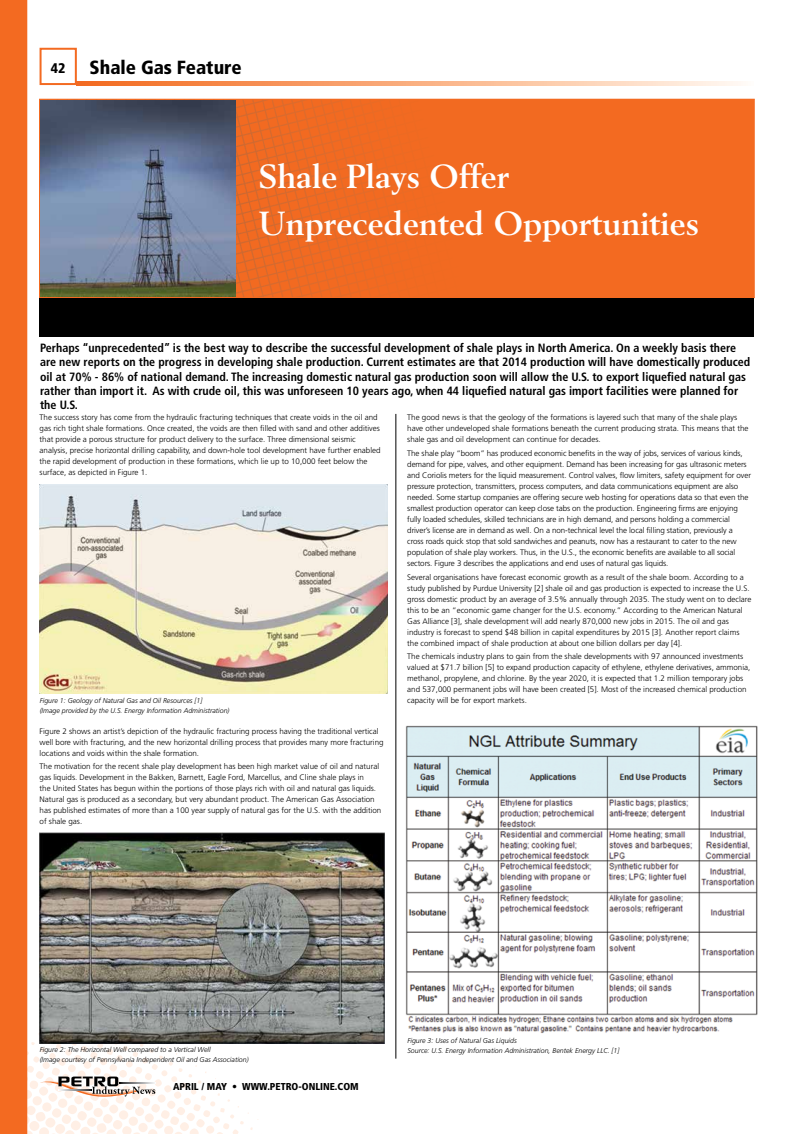
<style>
.page{position:relative;width:794px;height:1134px;background:#fff}
.page>*{position:absolute;margin:0;border:0;box-sizing:border-box;transform-origin:0 0}
.t1{font:700 33px/47px "Berling";color:#fff}
.t2{font:900 condensed 19px "Frutiger";color:#000}
.t3{font:900 condensed 14px "Frutiger";color:#000}
.t4{font:700 condensed 12px/14.4px "Frutiger";color:#000}
.t5{font:900 condensed 10px "Frutiger";color:#000}
.t6{font:300 8px/11px "Frutiger";color:#000}
.t7{font:italic 300 7px/10px "Frutiger";color:#000}
</style>
<div class="page">
<svg style="left:272px;top:81px;width:469px;height:4px;background:#fbc3a0"></svg>
<svg style="left:0;top:0;width:272px;height:1134px"></svg>
<svg style="left:58px;top:1090px;width:33px;height:1px"></svg>
<svg style="left:120px;top:1082px;width:35px;height:1px"></svg>
<div style="left:40px;top:99px;width:714px;height:199px;background:#f36a21"></div>
<img style="left:236px;top:101px;width:158px;height:195px">
<div style="left:39px;top:99px;width:716px;height:199px;border:1px solid #f36a21"></div>
<img style="left:40px;top:101px;width:196px;height:195px">
<div style="left:40px;top:298px;width:714px;height:38px;background:#000"></div>
<hr style="left:395px;top:414px;width:1px;height:645px;background:#000">
<img style="left:40px;top:485px;width:347px;height:208px">
<img style="left:40px;top:832px;width:344px;height:211px">
<img style="left:405px;top:725px;width:353px;height:308px">
<h3 class="t3" style="left:51px;top:60px;width:16px">42</h3>
<h2 class="t2" style="left:90px;top:56px;width:153px">Shale Gas Feature</h2>
<h1 class="t1" style="left:259px;top:152px;width:441px">Shale Plays Offer<br>Unprecedented Opportunities</h1>
<p class="t4" style="left:40px;top:340px;width:712px">Perhaps “unprecedented” is the best way to describe the successful development of shale plays in North America. On a weekly basis there are new reports on the progress in developing shale production. Current estimates are that 2014 production will have domestically produced oil at 70% - 86% of national demand. The increasing domestic natural gas production soon will allow the U.S. to export liquefied natural gas rather than import it. As with crude oil, this was unforeseen 10 years ago, when 44 liquefied natural gas import facilities were planned for the U.S.</p>
<p class="t6" style="left:40px;top:412px;width:342px">The success story has come from the hydraulic fracturing techniques that create voids in the oil and gas rich tight shale formations. Once created, the voids are then filled with sand and other additives that provide a porous structure for product delivery to the surface. Three dimensional seismic analysis, precise horizontal drilling capability, and down-hole tool development have further enabled the rapid development of production in these formations, which lie up to 10,000 feet below the surface, as depicted in Figure 1.</p>
<p class="t6" style="left:407px;top:412px;width:343px">The good news is that the geology of the formations is layered such that many of the shale plays have other undeveloped shale formations beneath the current producing strata. This means that the shale gas and oil development can continue for decades.</p>
<p class="t6" style="left:407px;top:448px;width:345px">The shale play “boom” has produced economic benefits in the way of jobs, services of various kinds, demand for pipe, valves, and other equipment. Demand has been increasing for gas ultrasonic meters and Coriolis meters for the liquid measurement. Control valves, flow limiters, safety equipment for over pressure protection, transmitters, process computers, and data communications equipment are also needed. Some startup companies are offering secure web hosting for operations data so that even the smallest production operator can keep close tabs on the production. Engineering firms are enjoying fully loaded schedules, skilled technicians are in high demand, and persons holding a commercial driver’s license are in demand as well. On a non-technical level the local filling station, previously a cross roads quick stop that sold sandwiches and peanuts, now has a restaurant to cater to the new population of shale play workers. Thus, in the U.S., the economic benefits are available to all social sectors. Figure 3 describes the applications and end uses of natural gas liquids.</p>
<p class="t6" style="left:407px;top:571px;width:345px">Several organisations have forecast economic growth as a result of the shale boom. According to a study published by Purdue University [2] shale oil and gas production is expected to increase the U.S. gross domestic product by an average of 3.5% annually through 2035. The study went on to declare this to be an “economic game changer for the U.S. economy.” According to the American Natural Gas Alliance [3], shale development will add nearly 870,000 new jobs in 2015. The oil and gas industry is forecast to spend $48 billion in capital expenditures by 2015 [3]. Another report claims the combined impact of shale production at about one billion dollars per day [4].</p>
<p class="t6" style="left:407px;top:651px;width:345px">The chemicals industry plans to gain from the shale developments with 97 announced investments valued at $71.7 billion [5] to expand production capacity of ethylene, ethylene derivatives, ammonia, methanol, propylene, and chlorine. By the year 2020, it is expected that 1.2 million temporary jobs and 537,000 permanent jobs will have been created [5]. Most of the increased chemical production capacity will be for export markets.</p>
<p class="t7" style="left:40px;top:696px;width:191px">Figure 1: Geology of Natural Gas and Oil Resources [1]<br>(Image provided by the U.S. Energy Information Administration)</p>
<p class="t6" style="left:40px;top:725px;width:345px">Figure 2 shows an artist’s depiction of the hydraulic fracturing process having the traditional vertical well bore with fracturing, and the new horizontal drilling process that provides many more fracturing locations and voids within the shale formation.</p>
<p class="t6" style="left:40px;top:761px;width:343px">The motivation for the recent shale play development has been high market value of oil and natural gas liquids. Development in the Bakken, Barnett, Eagle Ford, Marcellus, and Cline shale plays in<br>the United States has begun within the portions of those plays rich with oil and natural gas liquids.<br>Natural gas is produced as a secondary, but very abundant product. The American Gas Association has published estimates of more than a 100 year supply of natural gas for the U.S. with the addition of shale gas.</p>
<p class="t7" style="left:40px;top:1045px;width:210px">Figure 2: The Horizontal Well compared to a Vertical Well<br>(Image courtesy of Pennsylvania Independent Oil and Gas Association)</p>
<p class="t5" style="left:173px;top:1080px;width:187px">APRIL / MAY • WWW.PETRO-ONLINE.COM</p>
<p class="t7" style="left:407px;top:1036px;width:213px">Figure 3: Uses of Natural Gas Liquids<br>Source: U.S. Energy Information Administration, Bentek Energy LLC. [1]</p>
</div>
